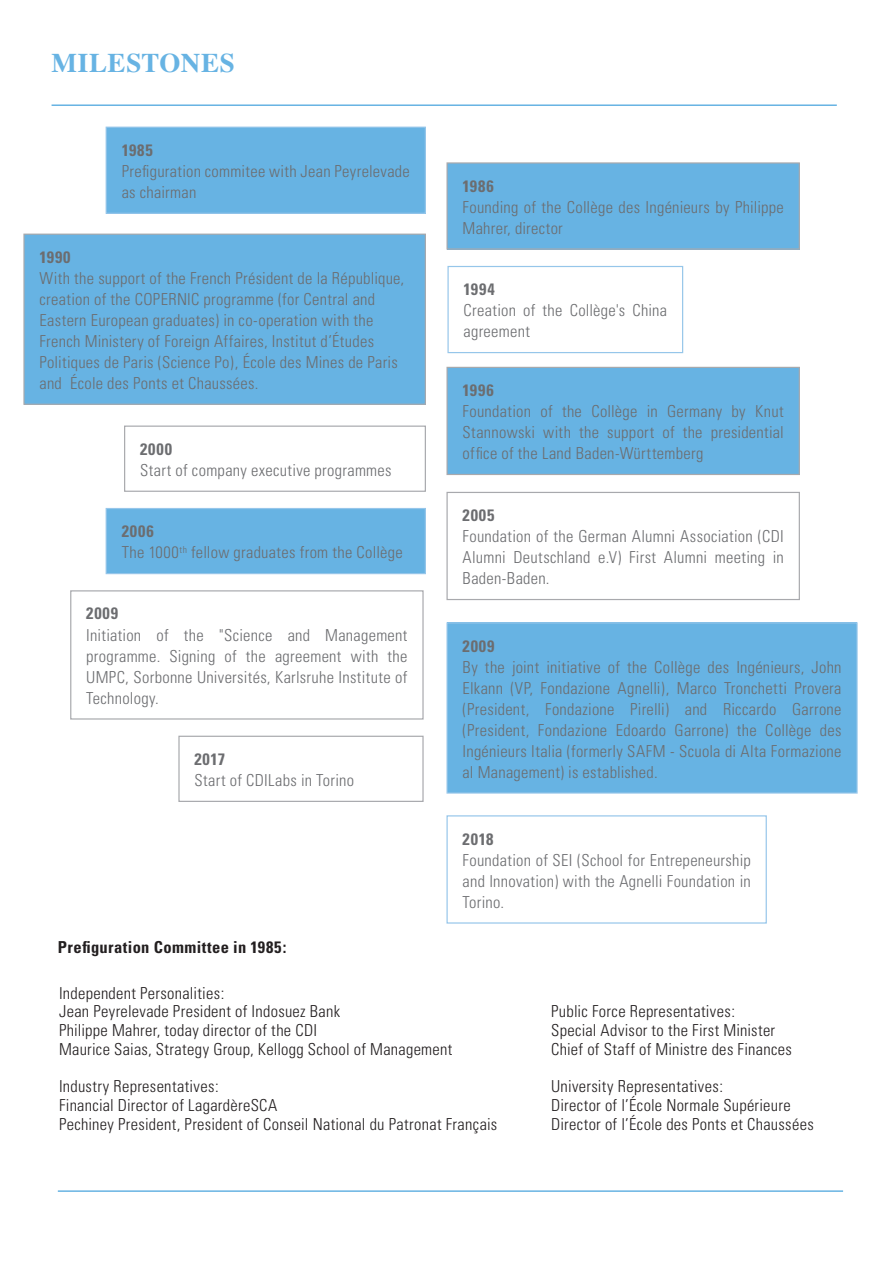
<style>
.page{position:relative;width:893px;height:1263px;background:#fff}
.page>*{position:absolute;margin:0;border:0;box-sizing:border-box;transform-origin:0 0}
.t1{font:700 27px "Times";letter-spacing:.03em;color:#67b3e3}
.t2{font:300 condensed 16.5px/21px "Univers";letter-spacing:.015em;color:#6c6d70}
.t3{font:300 condensed 16.5px/18.8px "Univers";letter-spacing:.02em;color:#231f20}
.t4{font:700 condensed 16.5px "Univers";letter-spacing:.05em;color:#6c6d70}
.t5{font:700 condensed 16.5px "Univers";letter-spacing:.025em;color:#231f20}
.s1{font-weight:700}
</style>
<div class="page">
<hr style="left:52px;top:104px;width:785px;height:2px;background:#67b3e3">
<div style="left:106px;top:127px;width:319px;height:86px;background:#67b3e3"></div>
<div style="left:106px;top:127px;width:320px;height:87px;border:1px solid #96c6ea"></div>
<div style="left:24px;top:234px;width:401px;height:170px;background:#67b3e3"></div>
<div style="left:23px;top:234px;width:403px;height:171px;border:1px solid #a8a9ad"></div>
<div style="left:447px;top:623px;width:410px;height:170px;background:#67b3e3"></div>
<div style="left:446px;top:622px;width:412px;height:172px;border:1px solid #96c6ea"></div>
<hr style="left:58px;top:1190px;width:785px;height:2px;background:#67b3e3">
<div style="left:447px;top:163px;width:352px;height:86px;background:#67b3e3"></div>
<div style="left:446px;top:162px;width:354px;height:88px;border:1px solid #a8a9ad"></div>
<div style="left:447px;top:367px;width:352px;height:107px;background:#67b3e3"></div>
<div style="left:446px;top:367px;width:354px;height:108px;border:1px solid #a8a9ad"></div>
<div style="left:447px;top:266px;width:236px;height:87px;border:1px solid #96c6ea"></div>
<div style="left:124px;top:425px;width:302px;height:67px;border:1px solid #a8a9ad"></div>
<div style="left:446px;top:492px;width:354px;height:108px;border:1px solid #a8a9ad"></div>
<div style="left:178px;top:736px;width:246px;height:66px;border:1px solid #a8a9ad"></div>
<div style="left:446px;top:815px;width:321px;height:108px;border:1px solid #96c6ea"></div>
<div style="left:70px;top:590px;width:354px;height:129px;border:1px solid #a8a9ad"></div>
<div style="left:106px;top:508px;width:319px;height:66px;background:#67b3e3"></div>
<div style="left:106px;top:508px;width:320px;height:66px;border:1px solid #96c6ea"></div>
<h1 class="t1" style="left:52px;top:37px;width:185px">MILESTONES</h1>
<p class="t4" style="left:122px;top:140px;width:33px">1985</p>
<p class="t2" style="left:122px;top:160px;width:290px">Prefiguration commitee with Jean Peyrelevade as chairman</p>
<p class="t4" style="left:39px;top:247px;width:33px">1990</p>
<p class="t2" style="left:39px;top:267px;width:366px">With the support of the French Président de la République, creation of the COPERNIC programme (for Central and Eastern European graduates) in co-operation with the French Ministery of Foreign Affaires, Institut d’Études Politiques de Paris (Science Po), École des Mines de Paris and École des Ponts et Chaussées.</p>
<p class="t4" style="left:140px;top:439px;width:33px">2000</p>
<p class="t2" style="left:140px;top:459px;width:253px">Start of company executive programmes</p>
<p class="t2" style="left:122px;top:521px;width:283px"><span class="s1">2006<br></span>The 1000<sup>th</sup> fellow graduates from the Collège</p>
<p class="t4" style="left:86px;top:603px;width:33px">2009</p>
<p class="t2" style="left:86px;top:624px;width:323px;text-align:justify">Initiation of the "Science and Management programme. Signing of the agreement with the UMPC, Sorbonne Universités, Karlsruhe Institute of Technology.</p>
<p class="t4" style="left:194px;top:749px;width:32px">2017</p>
<p class="t2" style="left:194px;top:769px;width:161px">Start of CDILabs in Torino</p>
<p class="t5" style="left:58px;top:937px;width:230px">Prefiguration Committee in 1985:</p>
<p class="t4" style="left:463px;top:176px;width:33px">1986</p>
<p class="t2" style="left:463px;top:196px;width:323px">Founding of the Collège des Ingénieurs by Philippe<br>Mahrer, director</p>
<p class="t4" style="left:464px;top:279px;width:33px">1994</p>
<p class="t2" style="left:464px;top:300px;width:205px">Creation of the Collège's China agreement</p>
<p class="t4" style="left:463px;top:380px;width:33px">1996</p>
<p class="t2" style="left:463px;top:401px;width:323px;text-align:justify">Foundation of the Collège in Germany by Knut Stannowski with the support of the presidential office of the Land Baden-Württemberg</p>
<p class="t4" style="left:463px;top:505px;width:33px">2005</p>
<p class="t2" style="left:463px;top:526px;width:323px;text-align:justify">Foundation of the German Alumni Association (CDI Alumni Deutschland e.V) First Alumni meeting in Baden-Baden.</p>
<p class="t4" style="left:463px;top:635px;width:33px">2009</p>
<p class="t2" style="left:463px;top:656px;width:380px;text-align:justify">By the joint initiative of the Collège des Ingénieurs, John Elkann (VP, Fondazione Agnelli), Marco Tronchetti Provera (President, Fondazione Pirelli) and Riccardo Garrone (President, Fondazione Edoardo Garrone) the Collège des Ingénieurs Italia (formerly SAFM - Scuola di Alta Formazione al Management) is established.</p>
<p class="t4" style="left:463px;top:828px;width:32px">2018</p>
<p class="t2" style="left:463px;top:849px;width:290px;text-align:justify">Foundation of SEI (School for Entrepeneurship and Innovation) with the Agnelli Foundation in Torino.</p>
<p class="t3" style="left:59px;top:983px;width:395px">Independent Personalities:<br>Jean Peyrelevade President of Indosuez Bank<br>Philippe Mahrer, today director of the CDI<br>Maurice Saias, Strategy Group, Kellogg School of Management</p>
<p class="t3" style="left:59px;top:1077px;width:440px">Industry Representatives:<br>Financial Director of LagardèreSCA<br>Pechiney President, President of Conseil National du Patronat Français</p>
<p class="t3" style="left:551px;top:1002px;width:242px">Public Force Representatives:<br>Special Advisor to the First Minister<br>Chief of Staff of Ministre des Finances</p>
<p class="t3" style="left:551px;top:1077px;width:264px">University Representatives:<br>Director of l’École Normale Supérieure<br>Director of l’École des Ponts et Chaussées</p>
</div>
